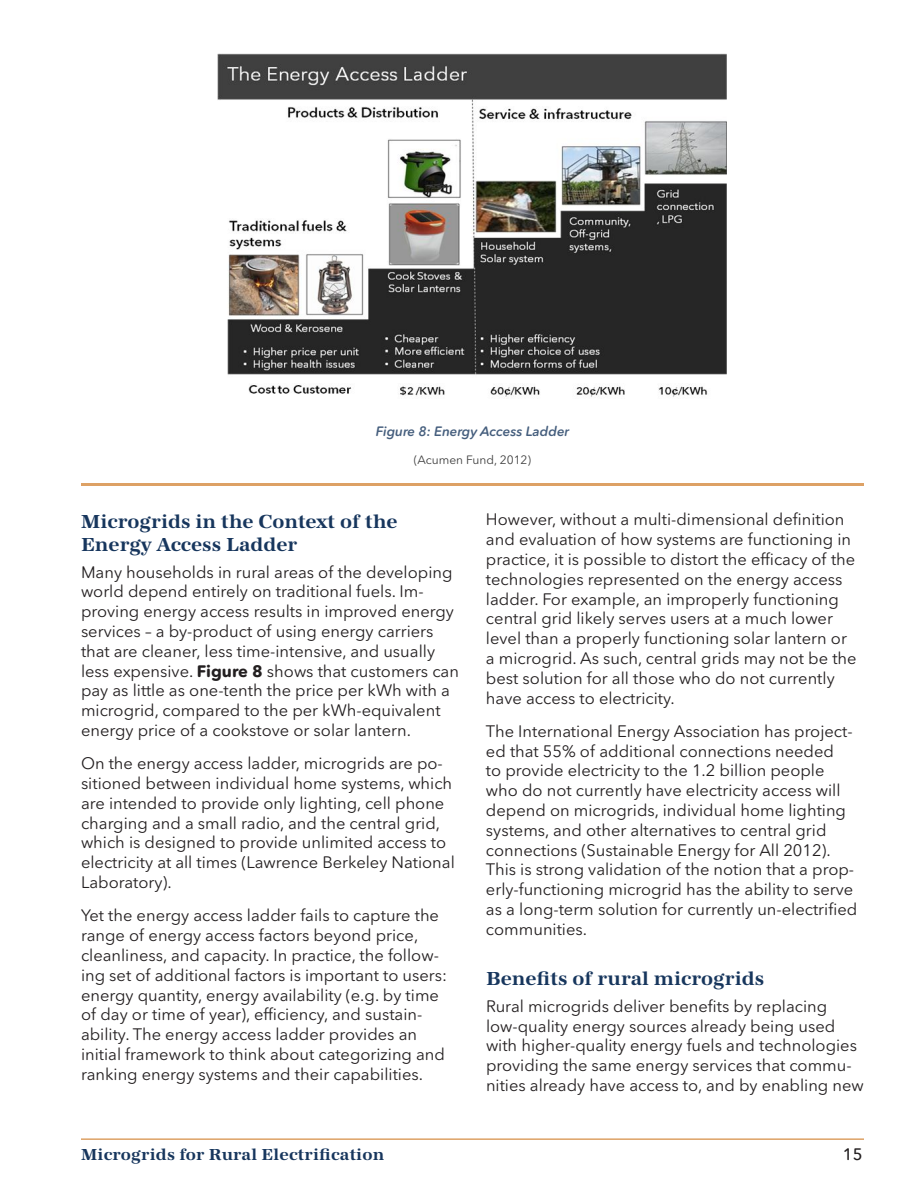
<style>
.page{position:relative;width:918px;height:1188px;background:#fff}
.page>*{position:absolute;margin:0;border:0;box-sizing:border-box;transform-origin:0 0}
.t1{font:700 19.5px/23.4px "URW Antiqua";color:#17365d}
.t2{font:16.5px/19.8px "Avenir Next Rounded Pro";color:#231f20}
.t3{font:700 16.5px "URW Antiqua";letter-spacing:.01em;color:#17365d}
.t4{font:500 16.5px "Avenir Next Rounded Pro";color:#231f20}
.t5{font:italic 600 13.5px "Avenir Next Rounded Pro";color:#455e7d}
.t6{font:12px "Avenir Next Rounded Pro";color:#404040}
.s1{font-weight:700}
</style>
<div class="page">
<hr style="left:81px;top:1138px;width:783px;height:2px;background:#dda165">
<hr style="left:81px;top:483px;width:783px;height:3px;background:#dda165">
<img style="left:218px;top:54px;width:509px;height:343px">
<p class="t5" style="left:376px;top:423px;width:195px">Figure 8: Energy Access Ladder</p>
<p class="t6" style="left:414px;top:453px;width:119px">(Acumen Fund, 2012)</p>
<p class="t1" style="left:81px;top:509px;width:318px">Microgrids in the Context of the<br>Energy Access Ladder</p>
<p class="t2" style="left:81px;top:562px;width:380px">Many households in rural areas of the developing world depend entirely on traditional fuels. Im&shy;proving energy access results in improved energy services – a by-product of using energy carriers that are cleaner, less time-intensive, and usually less expensive. <span class="s1">Figure 8</span> shows that customers can pay as little as one-tenth the price per kWh with a microgrid, compared to the per kWh-equivalent energy price of a cookstove or solar lantern.</p>
<p class="t2" style="left:81px;top:754px;width:375px">On the energy access ladder, microgrids are po&shy;sitioned between individual home systems, which are intended to provide only lighting, cell phone charging and a small radio, and the central grid, which is designed to provide unlimited access to electricity at all times (Lawrence Berkeley National Laboratory).</p>
<p class="t2" style="left:81px;top:906px;width:368px">Yet the energy access ladder fails to capture the range of energy access factors beyond price, cleanliness, and capacity. In practice, the follow&shy;ing set of additional factors is important to users: energy quantity, energy availability (e.g. by time of day or time of year), efficiency, and sustain&shy;ability. The energy access ladder provides an initial framework to think about categorizing and ranking energy systems and their capabilities.</p>
<p class="t2" style="left:486px;top:510px;width:372px">However, without a multi-dimensional definition and evaluation of how systems are functioning in practice, it is possible to distort the efficacy of the technologies represented on the energy access ladder. For example, an improperly functioning central grid likely serves users at a much lower level than a properly functioning solar lantern or a microgrid. As such, central grids may not be the best solution for all those who do not currently have access to electricity.</p>
<p class="t2" style="left:486px;top:721px;width:373px">The International Energy Association has project&shy;ed that 55% of additional connections needed<br>to provide electricity to the 1.2 billion people who do not currently have electricity access will depend on microgrids, individual home lighting systems, and other alternatives to central grid connections (Sustainable Energy for All 2012).<br>This is strong validation of the notion that a prop&shy;erly-functioning microgrid has the ability to serve as a long-term solution for currently un-electrified communities.</p>
<p class="t1" style="left:486px;top:967px;width:280px">Benefits of rural microgrids</p>
<p class="t2" style="left:486px;top:996px;width:379px">Rural microgrids deliver benefits by replacing low-quality energy sources already being used with higher-quality energy fuels and technologies providing the same energy services that commu&shy;nities already have access to, and by enabling new</p>
<p class="t3" style="left:81px;top:1145px;width:305px">Microgrids for Rural Electrification</p>
<p class="t4" style="left:843px;top:1144px;width:21px">15</p>
</div>
